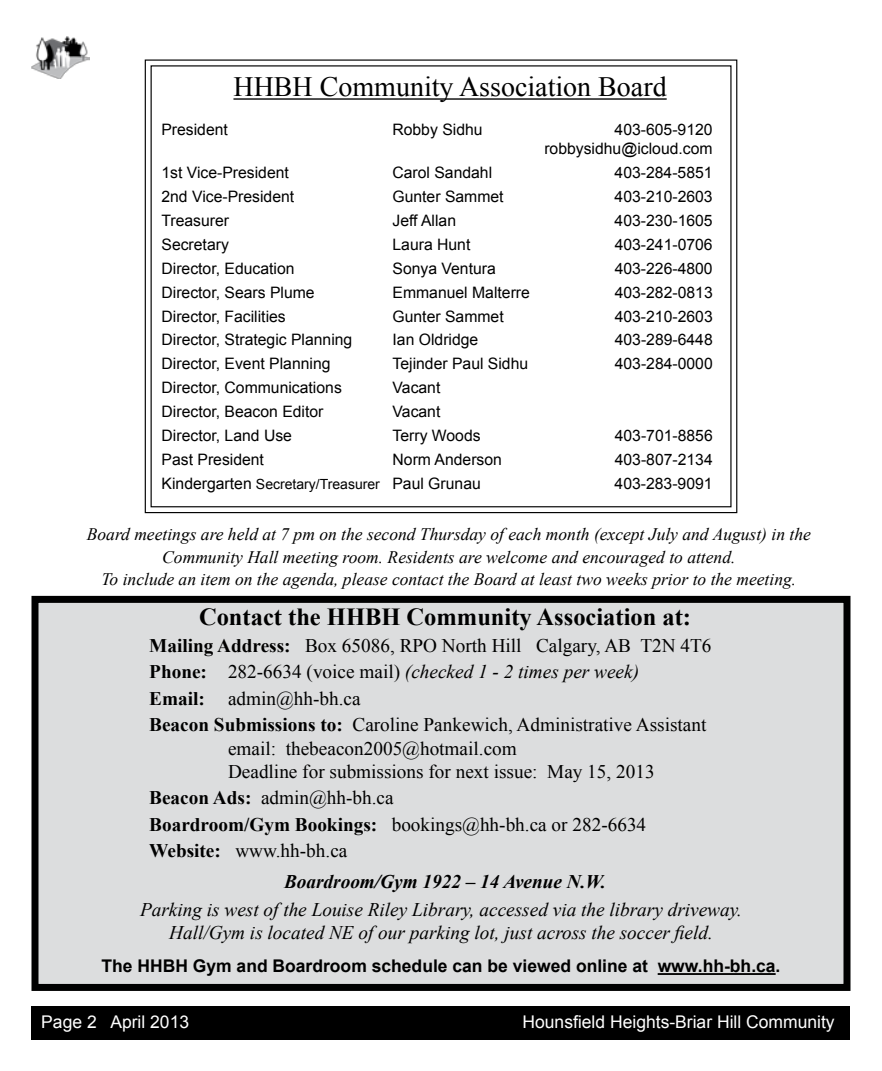
<style>
.page{position:relative;width:882px;height:1071px;background:#fff}
.page>*{position:absolute;margin:0;border:0;box-sizing:border-box;transform-origin:0 0}
.t1{font:28px "Times New Roman";color:#000}
.t2{font:700 24.5px "Times New Roman";color:#000}
.t3{font:19.25px/26.6px "Times New Roman";color:#000}
.t4{font:italic 19.25px/23.1px "Times New Roman";color:#000;text-align:center}
.t5{font:italic 700 19.25px "Times New Roman";color:#000}
.t6{font:italic 17.5px/22.6px "Times New Roman";color:#000;text-align:center}
.t7{font:700 17.5px "Arial";color:#000}
.t8{font:17.5px "Arial";color:#fff}
.t9{font:15.75px/18.9px "Arial";color:#000;text-align:right}
.s1{font-size:14px}
.s2{font-weight:700}
.s3{font-style:italic}
</style>
<div class="page">
<div style="left:32px;top:1006px;width:818px;height:34px;background:#000"></div>
<img style="left:32px;top:37px;width:58px;height:42px">
<div style="left:35px;top:599px;width:812px;height:388px;background:#dcddde"></div>
<div style="left:32px;top:596px;width:818px;height:395px;border:7px solid #000"></div>
<svg style="left:144px;top:59px;width:594px;height:455px"></svg>
<hr style="left:658px;top:973px;width:118px;height:2px;background:#000">
<h1 class="t1" style="left:233px;top:68px;width:435px">HHBH Community Association Board</h1>
<p class="t9" style="left:161px;top:120px;width:68px">President</p>
<p class="t9" style="left:392px;top:120px;width:92px">Robby Sidhu</p>
<p class="t9" style="left:544px;top:120px;width:170px">403-605-9120 robbysidhu@icloud.com</p>
<p class="t9" style="left:161px;top:163px;width:129px">1st Vice-President</p>
<p class="t9" style="left:392px;top:163px;width:101px">Carol Sandahl</p>
<p class="t9" style="left:615px;top:163px;width:100px">403-284-5851</p>
<p class="t9" style="left:161px;top:187px;width:134px">2nd Vice-President</p>
<p class="t9" style="left:392px;top:187px;width:113px">Gunter Sammet</p>
<p class="t9" style="left:615px;top:187px;width:100px">403-210-2603</p>
<p class="t9" style="left:161px;top:211px;width:69px">Treasurer</p>
<p class="t9" style="left:392px;top:211px;width:65px">Jeff Allan</p>
<p class="t9" style="left:615px;top:211px;width:100px">403-230-1605</p>
<p class="t9" style="left:162px;top:235px;width:69px">Secretary</p>
<p class="t9" style="left:393px;top:235px;width:79px">Laura Hunt</p>
<p class="t9" style="left:615px;top:235px;width:100px">403-241-0706</p>
<p class="t9" style="left:162px;top:259px;width:135px">Director, Education</p>
<p class="t9" style="left:393px;top:259px;width:105px">Sonya Ventura</p>
<p class="t9" style="left:615px;top:259px;width:100px">403-226-4800</p>
<p class="t9" style="left:162px;top:283px;width:155px">Director, Sears Plume</p>
<p class="t9" style="left:393px;top:283px;width:139px">Emmanuel Malterre</p>
<p class="t9" style="left:615px;top:283px;width:100px">403-282-0813</p>
<p class="t9" style="left:162px;top:307px;width:126px">Director, Facilities</p>
<p class="t9" style="left:393px;top:307px;width:113px">Gunter Sammet</p>
<p class="t9" style="left:615px;top:307px;width:100px">403-210-2603</p>
<p class="t9" style="left:162px;top:331px;width:192px">Director, Strategic Planning</p>
<p class="t9" style="left:393px;top:331px;width:87px">Ian Oldridge</p>
<p class="t9" style="left:615px;top:331px;width:100px">403-289-6448</p>
<p class="t9" style="left:162px;top:355px;width:170px">Director, Event Planning</p>
<p class="t9" style="left:393px;top:355px;width:137px">Tejinder Paul Sidhu</p>
<p class="t9" style="left:615px;top:355px;width:100px">403-284-0000</p>
<p class="t9" style="left:162px;top:379px;width:182px">Director, Communications</p>
<p class="t9" style="left:393px;top:379px;width:49px">Vacant</p>
<p class="t9" style="left:162px;top:402px;width:163px">Director, Beacon Editor</p>
<p class="t9" style="left:393px;top:402px;width:49px">Vacant</p>
<p class="t9" style="left:162px;top:426px;width:132px">Director, Land Use</p>
<p class="t9" style="left:393px;top:426px;width:90px">Terry Woods</p>
<p class="t9" style="left:615px;top:426px;width:100px">403-701-8856</p>
<p class="t9" style="left:162px;top:450px;width:104px">Past President</p>
<p class="t9" style="left:393px;top:450px;width:111px">Norm Anderson</p>
<p class="t9" style="left:615px;top:450px;width:100px">403-807-2134</p>
<p class="t9" style="left:162px;top:474px;width:321px">Kindergarten <span class="s1">Secretary/Treasurer</span> Paul Grunau</p>
<p class="t9" style="left:615px;top:474px;width:100px">403-283-9091</p>
<p class="t6" style="left:87px;top:523px;width:726px">Board meetings are held at 7 pm on the second Thursday of each month (except July and August) in the<br>Community Hall meeting room. Residents are welcome and encouraged to attend.<br>To include an item on the agenda, please contact the Board at least two weeks prior to the meeting.</p>
<h2 class="t2" style="left:199px;top:600px;width:494px">Contact the HHBH Community Association at:</h2>
<p class="t3" style="left:149px;top:632px;width:564px"><span class="s2">Mailing Address:</span> Box 65086, RPO North Hill Calgary, AB T2N 4T6<br><span class="s2">Phone:</span> 282-6634 (voice mail) <span class="s3">(checked 1 - 2 times per week)<br></span><span class="s2">Email:</span> admin@hh-bh.ca<br><span class="s2">Beacon Submissions to:</span> Caroline Pankewich, Administrative Assistant</p>
<p class="t3" style="left:228px;top:736px;width:428px;line-height:23.1px">email: thebeacon2005@hotmail.com<br>Deadline for submissions for next issue: May 15, 2013</p>
<p class="t3" style="left:149px;top:784px;width:499px"><span class="s2">Beacon Ads:</span> admin@hh-bh.ca<br><span class="s2">Boardroom/Gym Bookings:</span> bookings@hh-bh.ca or 282-6634<br><span class="s2">Website:</span> www.hh-bh.ca</p>
<p class="t5" style="left:284px;top:869px;width:324px">Boardroom/Gym 1922 – 14 Avenue N.W.</p>
<p class="t4" style="left:140px;top:897px;width:604px">Parking is west of the Louise Riley Library, accessed via the library driveway.<br>Hall/Gym is located NE of our parking lot, just across the soccer field.</p>
<p class="t7" style="left:101px;top:954px;width:681px">The HHBH Gym and Boardroom schedule can be viewed online at www.hh-bh.ca.</p>
<p class="t8" style="left:41px;top:1010px;width:149px">Page 2 April 2013</p>
<p class="t8" style="left:523px;top:1010px;width:314px">Hounsfield Heights-Briar Hill Community</p>
</div>
